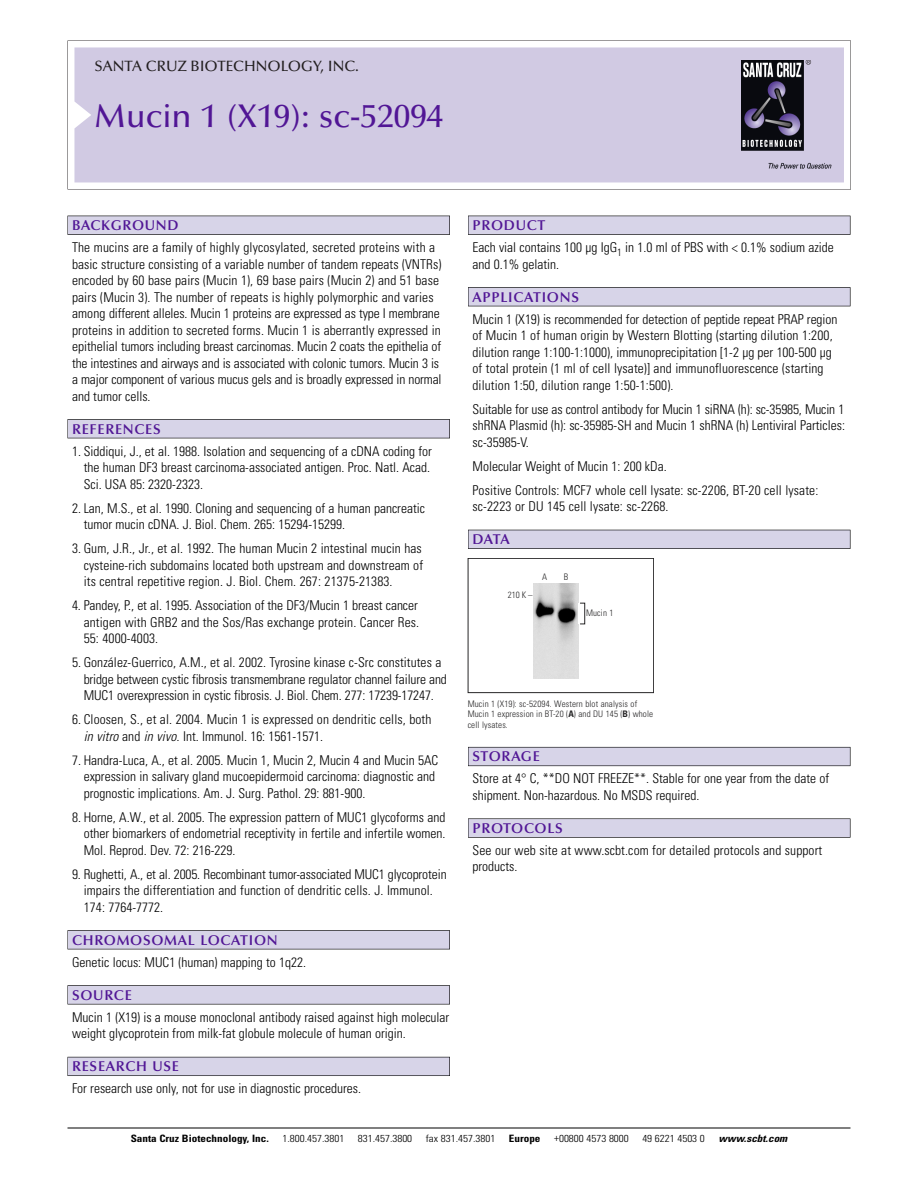
<style>
.page{position:relative;width:918px;height:1188px;background:#fff}
.page>*{position:absolute;margin:0;border:0;box-sizing:border-box;transform-origin:0 0}
.t1{font:500 33px "Optima";color:#511695}
.t2{font:500 15px "Optima";color:#231f20}
.t3{font:600 14.25px "Optima";letter-spacing:.05em;color:#511695}
.t4{font:300 condensed 13.5px/16.5px "Univers";color:#000}
.t5{font:300 condensed 10.2px "Univers";color:#000;scale:1.1 1}
.t6{font:700 condensed 10.2px "Univers";color:#000;scale:1.1 1}
.t7{font:italic 700 condensed 10.2px "Univers";color:#000;scale:1.1 1}
.t8{font:300 condensed 9px/10.5px "Univers";letter-spacing:.015em;color:#272627}
.s1{font-style:italic}
.s2{font-weight:700}
</style>
<div class="page">
<svg style="left:68px;top:40px;width:783px;height:149px"></svg>
<div style="left:74px;top:47px;width:770px;height:135px;background:#d1cae3"></div>
<img style="left:741px;top:60px;width:90px;height:108px">
<div style="left:68px;top:216px;width:382px;height:19px;background:#535256"></div>
<div style="left:68px;top:216px;width:381px;height:18px;background:#d7d4e8"></div>
<div style="left:68px;top:419px;width:382px;height:19px;background:#515155"></div>
<div style="left:68px;top:420px;width:381px;height:18px;background:#d7d4e8"></div>
<div style="left:68px;top:930px;width:382px;height:19px;background:#545357"></div>
<div style="left:68px;top:931px;width:381px;height:18px;background:#d7d4e8"></div>
<div style="left:68px;top:985px;width:382px;height:19px;background:#575659"></div>
<div style="left:68px;top:986px;width:381px;height:18px;background:#d7d4e8"></div>
<div style="left:68px;top:1057px;width:382px;height:19px;background:#595860"></div>
<div style="left:68px;top:1057px;width:381px;height:18px;background:#d7d4e8"></div>
<div style="left:468px;top:216px;width:382px;height:19px;background:#535256"></div>
<div style="left:468px;top:216px;width:382px;height:18px;background:#d7d4e8"></div>
<div style="left:468px;top:287px;width:382px;height:19px;background:#515155"></div>
<div style="left:468px;top:288px;width:382px;height:18px;background:#d7d4e8"></div>
<div style="left:468px;top:530px;width:382px;height:19px;background:#515057"></div>
<div style="left:468px;top:530px;width:382px;height:18px;background:#d7d4e8"></div>
<div style="left:468px;top:747px;width:382px;height:19px;background:#686770"></div>
<div style="left:468px;top:748px;width:382px;height:18px;background:#d7d4e8"></div>
<svg style="left:468px;top:818px;width:382px;height:20px"></svg>
<div style="left:468px;top:819px;width:382px;height:18px;background:#d7d4e8"></div>
<hr style="left:68px;top:1128px;width:782px;height:1px;background:#000">
<div style="left:468px;top:558px;width:186px;height:135px;border:1px solid #272627"></div>
<img style="left:534px;top:583px;width:44px;height:95px">
<div style="left:580px;top:603px;width:5px;height:21px;border:1px solid #272627"></div>
<p class="t2" style="left:94px;top:60px;width:266px">SANTA CRUZ BIOTECHNOLOGY, INC.</p>
<p class="t1" style="left:94px;top:102px;width:350px">Mucin 1 (X19): sc-52094</p>
<p class="t3" style="left:72px;top:219px;width:108px">BACKGROUND</p>
<p class="t4" style="left:72px;top:240px;width:371px">The mucins are a family of highly glycosylated, secreted proteins with a basic structure consisting of a variable number of tandem repeats (VNTRs) encoded by 60 base pairs (Mucin 1), 69 base pairs (Mucin 2) and 51 base pairs (Mucin 3). The number of repeats is highly polymorphic and varies among different alleles. Mucin 1 proteins are expressed as type I membrane proteins in addition to secreted forms. Mucin 1 is aberrantly expressed in epithelial tumors including breast carcinomas. Mucin 2 coats the epithelia of the intestines and airways and is associated with colonic tumors. Mucin 3 is a major component of various mucus gels and is broadly expressed in normal and tumor cells.</p>
<p class="t3" style="left:72px;top:423px;width:90px">REFERENCES</p>
<p class="t4" style="left:84px;top:444px;width:350px;text-indent:-12px">1. Siddiqui, J., et al. 1988. Isolation and sequencing of a cDNA coding for the human DF3 breast carcinoma-associated antigen. Proc. Natl. Acad.<br>Sci. USA 85: 2320-2323.</p>
<p class="t4" style="left:84px;top:501px;width:343px;text-indent:-12px">2. Lan, M.S., et al. 1990. Cloning and sequencing of a human pancreatic tumor mucin cDNA. J. Biol. Chem. 265: 15294-15299.</p>
<p class="t4" style="left:84px;top:541px;width:341px;text-align:justify;text-indent:-12px">3. Gum, J.R., Jr., et al. 1992. The human Mucin 2 intestinal mucin has cysteine-rich subdomains located both upstream and downstream of its central repetitive region. J. Biol. Chem. 267: 21375-21383.</p>
<p class="t4" style="left:84px;top:598px;width:337px;text-align:justify;text-indent:-12px">4. Pandey, P., et al. 1995. Association of the DF3/Mucin 1 breast cancer antigen with GRB2 and the Sos/Ras exchange protein. Cancer Res.<br>55: 4000-4003.</p>
<p class="t4" style="left:84px;top:655px;width:365px;text-indent:-12px">5. González-Guerrico, A.M., et al. 2002. Tyrosine kinase c-Src constitutes a bridge between cystic fibrosis transmembrane regulator channel failure and<br>MUC1 overexpression in cystic fibrosis. J. Biol. Chem. 277: 17239-17247.</p>
<p class="t4" style="left:84px;top:712px;width:349px;text-indent:-12px">6. Cloosen, S., et al. 2004. Mucin 1 is expressed on dendritic cells, both <span class="s1">in vitro</span> and <span class="s1">in vivo.</span>Int. Immunol. 16: 1561-1571.</p>
<p class="t4" style="left:84px;top:753px;width:356px;text-indent:-12px">7. Handra-Luca, A., et al. 2005. Mucin 1, Mucin 2, Mucin 4 and Mucin 5AC expression in salivary gland mucoepidermoid carcinoma: diagnostic and prognostic implications. Am. J. Surg. Pathol. 29: 881-900.</p>
<p class="t4" style="left:84px;top:810px;width:363px;text-align:justify;text-indent:-12px">8. Horne, A.W., et al. 2005. The expression pattern of MUC1 glycoforms and other biomarkers of endometrial receptivity in fertile and infertile women.<br>Mol. Reprod. Dev. 72: 216-229.</p>
<p class="t4" style="left:84px;top:867px;width:365px;text-indent:-12px">9. Rughetti, A., et al. 2005. Recombinant tumor-associated MUC1 glycoprotein impairs the differentiation and function of dendritic cells. J. Immunol.<br>174: 7764-7772.</p>
<p class="t3" style="left:72px;top:934px;width:207px">CHROMOSOMAL LOCATION</p>
<p class="t4" style="left:72px;top:955px;width:236px">Genetic locus: MUC1 (human) mapping to 1q22.</p>
<p class="t3" style="left:72px;top:989px;width:61px">SOURCE</p>
<p class="t4" style="left:72px;top:1010px;width:379px">Mucin 1 (X19) is a mouse monoclonal antibody raised against high molecular weight glycoprotein from milk-fat globule molecule of human origin.</p>
<p class="t3" style="left:72px;top:1060px;width:109px">RESEARCH USE</p>
<p class="t4" style="left:72px;top:1082px;width:291px">For research use only, not for use in diagnostic procedures.</p>
<p class="t3" style="left:473px;top:219px;width:74px">PRODUCT</p>
<p class="t4" style="left:473px;top:240px;width:363px">Each vial contains 100 µg IgG<sub>1</sub> in 1.0 ml of PBS with &lt; 0.1% sodium azide and 0.1% gelatin.</p>
<p class="t3" style="left:473px;top:291px;width:108px">APPLICATIONS</p>
<p class="t4" style="left:473px;top:312px;width:366px">Mucin 1 (X19) is recommended for detection of peptide repeat PRAP region of Mucin 1 of human origin by Western Blotting (starting dilution 1:200, dilution range 1:100-1:1000), immunoprecipitation [1-2 µg per 100-500 µg of total protein (1 ml of cell lysate)] and immunofluorescence (starting dilution 1:50, dilution range 1:50-1:500).</p>
<p class="t4" style="left:473px;top:402px;width:374px;text-align:justify">Suitable for use as control antibody for Mucin 1 siRNA (h): sc-35985, Mucin 1 shRNA Plasmid (h): sc-35985-SH and Mucin 1 shRNA (h) Lentiviral Particles: sc-35985-V.</p>
<p class="t4" style="left:473px;top:459px;width:196px">Molecular Weight of Mucin 1: 200 kDa.</p>
<p class="t4" style="left:473px;top:483px;width:347px">Positive Controls: MCF7 whole cell lysate: sc-2206, BT-20 cell lysate: sc-2223 or DU 145 cell lysate: sc-2268.</p>
<p class="t3" style="left:473px;top:533px;width:39px">DATA</p>
<p class="t8" style="left:508px;top:590px;width:26px">210K–</p>
<p class="t8" style="left:542px;top:572px;width:7px">A</p>
<p class="t8" style="left:564px;top:572px;width:6px">B</p>
<p class="t8" style="left:586px;top:608px;width:29px">Mucin 1</p>
<p class="t8" style="left:468px;top:699px;width:187px">Mucin 1 (X19): sc-52094. Western blot analysis of<br>Mucin 1 expression in BT-20 (<span class="s2">A</span>) and DU 145 (<span class="s2">B</span>) whole cell lysates.</p>
<p class="t3" style="left:473px;top:751px;width:69px">STORAGE</p>
<p class="t4" style="left:473px;top:772px;width:358px">Store at 4° C, **DO NOT FREEZE**. Stable for one year from the date of shipment. Non-hazardous. No MSDS required.</p>
<p class="t3" style="left:473px;top:822px;width:92px">PROTOCOLS</p>
<p class="t4" style="left:473px;top:843px;width:351px">See our web site at www.scbt.com for detailed protocols and support products.</p>
<p class="t6" style="left:131px;top:1135px;width:127px">Santa Cruz Biotechnology, Inc.</p>
<p class="t5" style="left:282px;top:1135px;width:58px">1.800.457.3801</p>
<p class="t5" style="left:358px;top:1135px;width:51px">831.457.3800</p>
<p class="t5" style="left:426px;top:1135px;width:65px">fax 831.457.3801</p>
<p class="t6" style="left:509px;top:1135px;width:30px">Europe</p>
<p class="t5" style="left:554px;top:1135px;width:69px">+00800 4573 8000</p>
<p class="t5" style="left:642px;top:1135px;width:58px">49 6221 4503 0</p>
<p class="t7" style="left:719px;top:1135px;width:66px">www.scbt.com</p>
</div>
